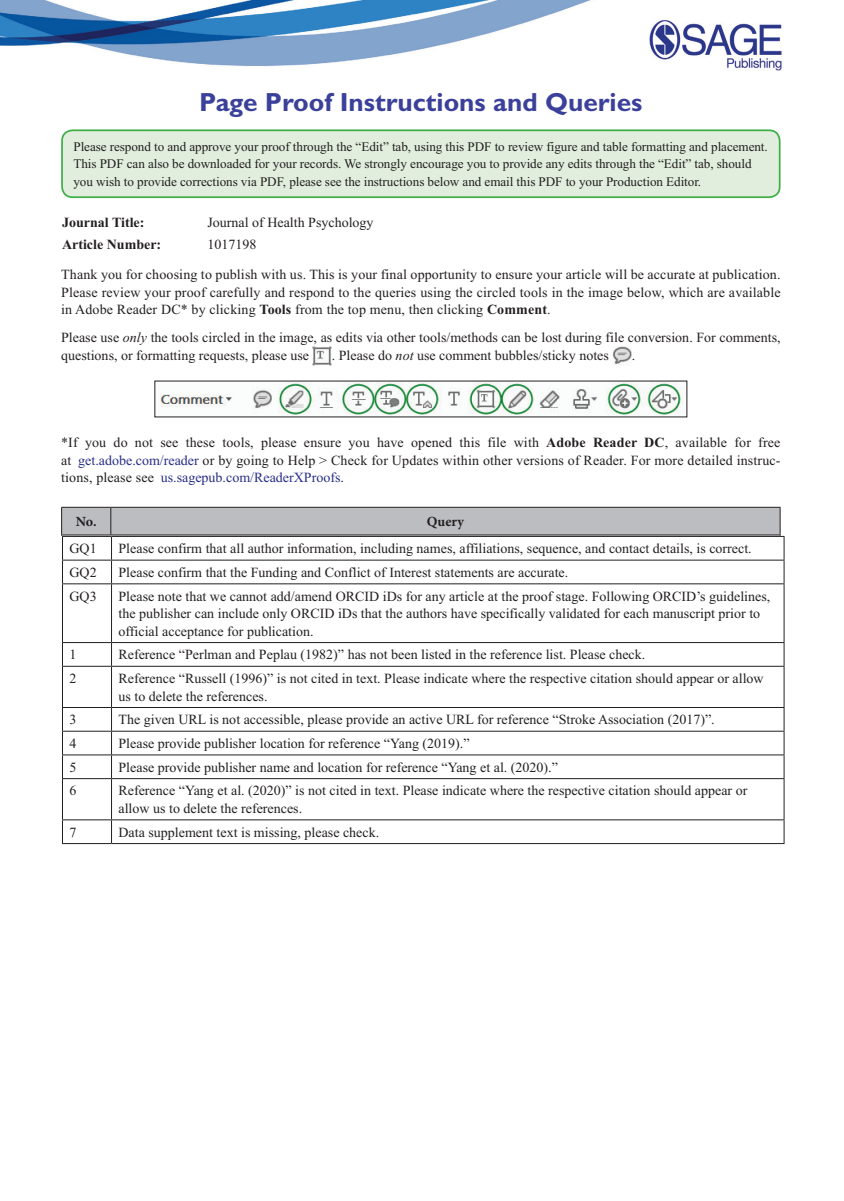
<style>
.page{position:relative;width:844px;height:1201px;background:#fff}
.page>*{position:absolute;margin:0;border:0;box-sizing:border-box;transform-origin:0 0}
.t1{font:700 26.25px "Gill Sans Std";color:#3b419a}
.t2{font:14px/17.5px "Times New Roman";color:#231f20}
.t3{font:14px "Times New Roman";color:#292f86}
.t4{font:700 14px "Times New Roman";color:#231f20}
.t5{font:14px "Minion Pro";color:#231f20}
.t6{font:700 14px "Minion Pro";letter-spacing:.005em;color:#231f20}
.t7{font:13.12px/17.5px "Times New Roman";letter-spacing:-.005em;color:#231f20}
.s1{font-weight:700}
.s2{font-style:italic}
.s3{color:#292f86}
.s4{color:#231f20}
</style>
<div class="page">
<img style="left:0;top:0;width:782px;height:71px">
<img style="left:312px;top:346px;width:20px;height:20px">
<img style="left:612px;top:346px;width:19px;height:18px">
<img style="left:160px;top:382px;width:524px;height:33px">
<div style="left:62px;top:130px;width:717px;height:67px;background:#e1eedd;border-radius:10px"></div>
<div style="left:61px;top:129px;width:719px;height:69px;border:2px solid #40ae49;border-radius:10px"></div>
<svg style="left:61px;top:507px;width:723px;height:76px"></svg>
<hr style="left:62px;top:583px;width:49px;height:1px;background:#231f20">
<hr style="left:62px;top:584px;width:1px;height:58px;background:#231f20">
<hr style="left:111px;top:583px;width:673px;height:1px;background:#231f20">
<hr style="left:111px;top:584px;width:1px;height:58px;background:#231f20">
<hr style="left:783px;top:584px;width:1px;height:58px;background:#231f20">
<hr style="left:62px;top:642px;width:49px;height:1px;background:#231f20">
<svg style="left:62px;top:643px;width:1px;height:23px"></svg>
<hr style="left:111px;top:642px;width:673px;height:1px;background:#231f20">
<svg style="left:111px;top:643px;width:1px;height:23px"></svg>
<svg style="left:783px;top:643px;width:1px;height:23px"></svg>
<hr style="left:62px;top:666px;width:49px;height:1px;background:#231f20">
<hr style="left:62px;top:666px;width:1px;height:41px;background:#231f20">
<hr style="left:111px;top:666px;width:673px;height:1px;background:#231f20">
<hr style="left:111px;top:666px;width:1px;height:41px;background:#231f20">
<hr style="left:783px;top:666px;width:1px;height:41px;background:#231f20">
<hr style="left:62px;top:707px;width:49px;height:1px;background:#231f20">
<hr style="left:111px;top:707px;width:673px;height:1px;background:#231f20">
<hr style="left:62px;top:730px;width:49px;height:1px;background:#231f20">
<hr style="left:111px;top:730px;width:673px;height:1px;background:#231f20">
<hr style="left:62px;top:754px;width:49px;height:1px;background:#231f20">
<svg style="left:62px;top:708px;width:1px;height:70px"></svg>
<hr style="left:111px;top:754px;width:673px;height:1px;background:#231f20">
<svg style="left:111px;top:708px;width:1px;height:70px"></svg>
<svg style="left:783px;top:708px;width:1px;height:70px"></svg>
<hr style="left:62px;top:778px;width:49px;height:1px;background:#231f20">
<hr style="left:62px;top:779px;width:1px;height:40px;background:#231f20">
<hr style="left:111px;top:778px;width:673px;height:1px;background:#231f20">
<hr style="left:111px;top:779px;width:1px;height:40px;background:#231f20">
<hr style="left:783px;top:779px;width:1px;height:40px;background:#231f20">
<hr style="left:62px;top:819px;width:49px;height:1px;background:#231f20">
<svg style="left:62px;top:820px;width:1px;height:23px"></svg>
<hr style="left:111px;top:819px;width:673px;height:1px;background:#231f20">
<svg style="left:111px;top:820px;width:1px;height:23px"></svg>
<svg style="left:783px;top:820px;width:1px;height:23px"></svg>
<hr style="left:62px;top:843px;width:49px;height:1px;background:#231f20">
<hr style="left:111px;top:843px;width:673px;height:1px;background:#231f20">
<h1 class="t1" style="left:199px;top:87px;width:444px">Page Proof Instructions and Queries</h1>
<p class="t7" style="left:73px;top:138px;width:695px">Please respond to and approve your proof through the “Edit” tab, using this PDF to review figure and table formatting and placement.<br>This PDF can also be downloaded for your records. We strongly encourage you to provide any edits through the “Edit” tab, should you wish to provide corrections via PDF, please see the instructions below and email this PDF to your Production Editor.</p>
<p class="t4" style="left:62px;top:214px;width:84px">Journal Title:</p>
<p class="t2" style="left:207px;top:213px;width:168px">Journal of Health Psychology</p>
<p class="t4" style="left:62px;top:237px;width:101px">Article Number:</p>
<p class="t2" style="left:207px;top:236px;width:50px">1017198</p>
<p class="t2" style="left:61px;top:266px;width:720px;text-align:justify">Thank you for choosing to publish with us. This is your final opportunity to ensure your article will be accurate at publication.<br>Please review your proof carefully and respond to the queries using the circled tools in the image below, which are available in Adobe Reader DC* by clicking <span class="s1">Tools</span> from the top menu, then clicking <span class="s1">Comment</span>.</p>
<p class="t2" style="left:61px;top:329px;width:720px">Please use <span class="s2">only</span> the tools circled in the image, as edits via other tools/methods can be lost during file conversion. For comments, questions, or formatting requests, please use</p>
<p class="t2" style="left:332px;top:346px;width:278px">. Please do <span class="s2">not</span> use comment bubbles/sticky notes</p>
<p class="t2" style="left:631px;top:346px;width:5px">.</p>
<p class="t2" style="left:61px;top:434px;width:720px">*If you do not see these tools, please ensure you have opened this file with <span class="s1">Adobe Reader DC</span>, available for free at</p>
<p class="t2" style="left:61px;top:451px;width:720px;text-indent:17px"><span class="s3">get.adobe.com/reader</span> or by going to Help &gt; Check for Updates within other versions of Reader. For more detailed instruc&shy;tions, please see</p>
<p class="t3" style="left:161px;top:470px;width:185px">us.sagepub.com/ReaderXProofs<span class="s4">.</span></p>
<p class="t6" style="left:76px;top:512px;width:22px">No.</p>
<p class="t6" style="left:427px;top:512px;width:39px">Query</p>
<p class="t5" style="left:415px;top:540px;width:62px">No queries</p>
<p class="t2" style="left:69px;top:539px;width:29px">GQ1</p>
<p class="t2" style="left:118px;top:539px;width:634px">Please confirm that all author information, including names, affiliations, sequence, and contact details, is correct.</p>
<p class="t2" style="left:69px;top:563px;width:29px">GQ2</p>
<p class="t2" style="left:118px;top:563px;width:451px">Please confirm that the Funding and Conflict of Interest statements are accurate.</p>
<p class="t2" style="left:69px;top:587px;width:29px">GQ3</p>
<p class="t2" style="left:118px;top:587px;width:653px">Please note that we cannot add/amend ORCID iDs for any article at the proof stage. Following ORCID’s guidelines, the publisher can include only ORCID iDs that the authors have specifically validated for each manuscript prior to official acceptance for publication.</p>
<p class="t2" style="left:69px;top:646px;width:8px">1</p>
<p class="t2" style="left:118px;top:646px;width:528px">Reference “Perlman and Peplau (1982)” has not been listed in the reference list. Please check.</p>
<p class="t2" style="left:69px;top:669px;width:8px">2</p>
<p class="t2" style="left:118px;top:669px;width:646px">Reference “Russell (1996)” is not cited in text. Please indicate where the respective citation should appear or allow us to delete the references.</p>
<p class="t2" style="left:69px;top:710px;width:8px">3</p>
<p class="t2" style="left:118px;top:710px;width:597px">The given URL is not accessible, please provide an active URL for reference “Stroke Association (2017)”.</p>
<p class="t2" style="left:69px;top:734px;width:8px">4</p>
<p class="t2" style="left:118px;top:734px;width:352px">Please provide publisher location for reference “Yang (2019).”</p>
<p class="t2" style="left:69px;top:758px;width:8px">5</p>
<p class="t2" style="left:118px;top:758px;width:441px">Please provide publisher name and location for reference “Yang et al. (2020).”</p>
<p class="t2" style="left:69px;top:782px;width:8px">6</p>
<p class="t2" style="left:118px;top:782px;width:630px">Reference “Yang et al. (2020)” is not cited in text. Please indicate where the respective citation should appear or allow us to delete the references.</p>
<p class="t2" style="left:69px;top:823px;width:8px">7</p>
<p class="t2" style="left:118px;top:823px;width:262px">Data supplement text is missing, please check.</p>
</div>
